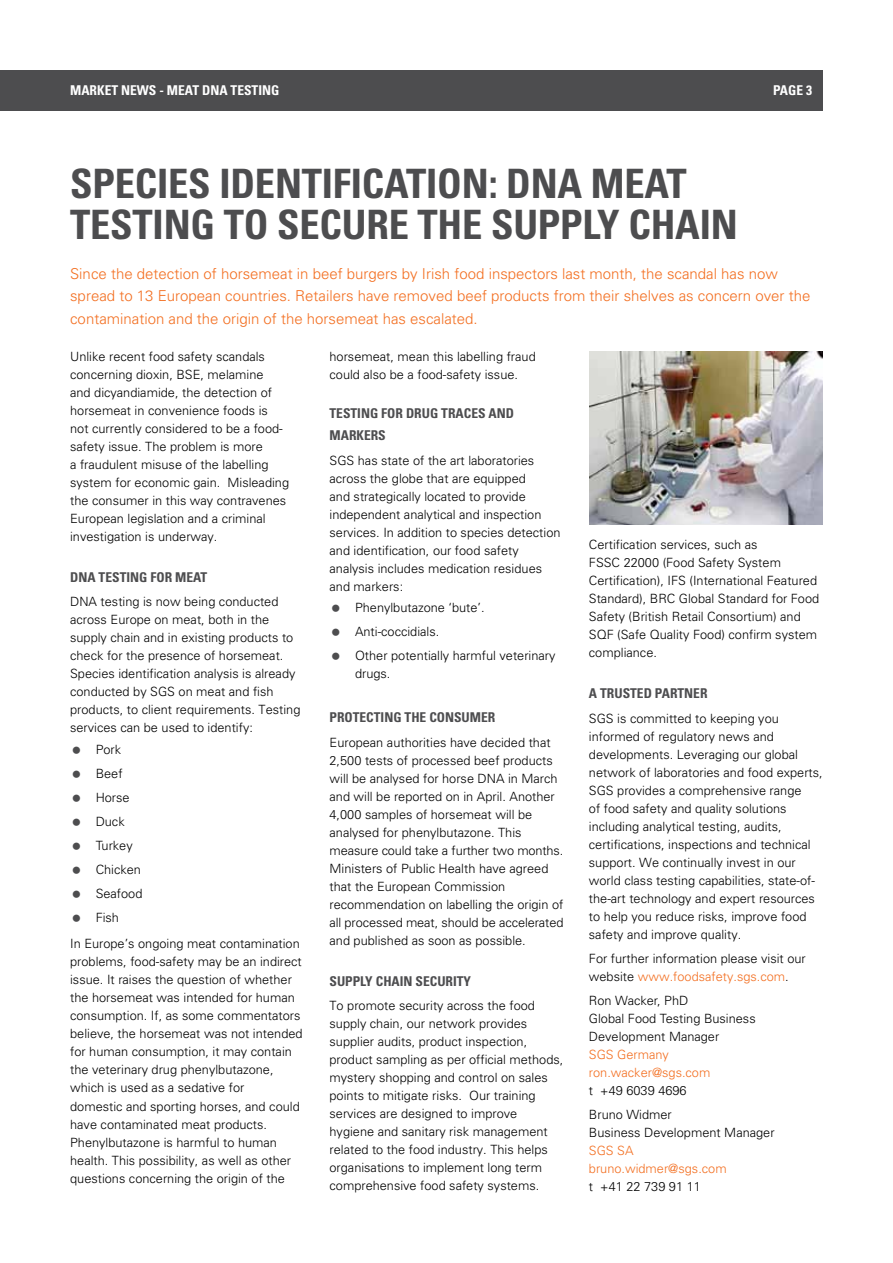
<style>
.page{position:relative;width:893px;height:1263px;background:#fff}
.page>*{position:absolute;margin:0;border:0;box-sizing:border-box;transform-origin:0 0}
.t1{font:700 condensed 40.5px/40.5px "Univers";letter-spacing:-.005em;color:#4d4d4f}
.t2{font:300 15px/22.5px "Univers";color:#f36f21}
.t3{font:700 condensed 13.5px "Univers";color:#4d4d4f}
.t4{font:700 condensed 13.5px "Univers";color:#fff}
.t5{font:300 12.75px/18px "Univers";color:#000}
.t6{font:300 12.75px/18px "Univers";color:#f36f21}
.s1{color:#f36f21}
</style>
<div class="page">
<div style="left:0;top:70px;width:823px;height:41px;background:#4d4d4f"></div>
<img style="left:589px;top:351px;width:234px;height:173px">
<p class="t4" style="left:70px;top:82px;width:211px">MARKET NEWS - MEAT DNA TESTING</p>
<p class="t4" style="left:773px;top:82px;width:41px">PAGE 3</p>
<h1 class="t1" style="left:70px;top:164px;width:462px">SPECIES IDENTIFICATION: DNA</h1>
<h1 class="t1" style="left:70px;top:164px;width:669px;text-indent:521px">MEAT<br>TESTING TO SECURE THE SUPPLY CHAIN</h1>
<p class="t2" style="left:70px;top:262px;width:742px">Since the detection of horsemeat in beef burgers by Irish food inspectors last month, the scandal has now spread to 13 European countries. Retailers have removed beef products from their shelves as concern over the contamination and the origin of the horsemeat has escalated.</p>
<p class="t5" style="left:70px;top:347px;width:220px">Unlike recent food safety scandals concerning dioxin, BSE, melamine<br>and dicyandiamide, the detection of horsemeat in convenience foods is not currently considered to be a food&shy;safety issue. The problem is more<br>a fraudulent misuse of the labelling system for economic gain. Misleading the consumer in this way contravenes European legislation and a criminal investigation is underway.</p>
<p class="t3" style="left:70px;top:569px;width:10px">DNA</p>
<p class="t3" style="left:99px;top:569px;width:8px">TESTING</p>
<p class="t3" style="left:150px;top:569px;width:8px">FOR</p>
<p class="t3" style="left:175px;top:569px;width:9px">MEAT</p>
<p class="t5" style="left:70px;top:593px;width:232px">DNA testing is now being conducted across Europe on meat, both in the supply chain and in existing products to check for the presence of horsemeat.<br>Species identification analysis is already conducted by SGS on meat and fish products, to client requirements. Testing services can be used to identify:</p>
<p class="t5" style="left:96px;top:738px;width:48px;line-height:24px">Pork<br>Beef<br>Horse<br>Duck<br>Turkey<br>Chicken<br>Seafood<br>Fish</p>
<p class="t5" style="left:70px;top:935px;width:234px">In Europe’s ongoing meat contamination problems, food-safety may be an indirect issue. It raises the question of whether the horsemeat was intended for human consumption. If, as some commentators believe, the horsemeat was not intended for human consumption, it may contain the veterinary drug phenylbutazone, which is used as a sedative for<br>domestic and sporting horses, and could have contaminated meat products.<br>Phenylbutazone is harmful to human health. This possibility, as well as other questions concerning the origin of the</p>
<p class="t5" style="left:330px;top:347px;width:208px">horsemeat, mean this labelling fraud could also be a food-safety issue.</p>
<p class="t3" style="left:330px;top:405px;width:8px">TESTING</p>
<p class="t3" style="left:381px;top:405px;width:8px">FOR</p>
<p class="t3" style="left:406px;top:405px;width:9px">DRUG</p>
<p class="t3" style="left:441px;top:405px;width:9px">TRACES</p>
<p class="t3" style="left:489px;top:405px;width:10px">AND</p>
<p class="t3" style="left:330px;top:427px;width:9px">MARKERS</p>
<p class="t5" style="left:330px;top:451px;width:232px">SGS has state of the art laboratories across the globe that are equipped<br>and strategically located to provide independent analytical and inspection services. In addition to species detection and identification, our food safety analysis includes medication residues and markers:</p>
<p class="t5" style="left:355px;top:596px;width:202px;line-height:24px">Phenylbutazone ‘bute’.<br>Anti-coccidials.<br>Other potentially harmful veterinary</p>
<p class="t5" style="left:355px;top:665px;width:37px">drugs.</p>
<p class="t3" style="left:330px;top:709px;width:9px">PROTECTING</p>
<p class="t3" style="left:405px;top:709px;width:34px">THE CONSUMER</p>
<p class="t5" style="left:330px;top:733px;width:235px">European authorities have decided that 2,500 tests of processed beef products will be analysed for horse DNA in March and will be reported on in April. Another 4,000 samples of horsemeat will be analysed for phenylbutazone. This measure could take a further two months.<br>Ministers of Public Health have agreed that the European Commission recommendation on labelling the origin of all processed meat, should be accelerated and published as soon as possible.</p>
<p class="t3" style="left:330px;top:972px;width:9px">SUPPLY</p>
<p class="t3" style="left:376px;top:972px;width:24px">CHAIN</p>
<p class="t3" style="left:416px;top:972px;width:8px">SECURITY</p>
<p class="t5" style="left:330px;top:997px;width:235px">To promote security across the food supply chain, our network provides supplier audits, product inspection, product sampling as per official methods, mystery shopping and control on sales points to mitigate risks. Our training services are designed to improve hygiene and sanitary risk management related to the food industry. This helps organisations to implement long term comprehensive food safety systems.</p>
<p class="t5" style="left:589px;top:535px;width:232px">Certification services, such as<br>FSSC 22000 (Food Safety System Certification), IFS (International Featured Standard), BRC Global Standard for Food Safety (British Retail Consortium) and SQF (Safe Quality Food) confirm system compliance.</p>
<p class="t3" style="left:589px;top:685px;width:20px">ATRUSTED</p>
<p class="t3" style="left:655px;top:685px;width:9px">PARTNER</p>
<p class="t5" style="left:589px;top:709px;width:235px">SGS is committed to keeping you informed of regulatory news and developments. Leveraging our global network of laboratories and food experts, SGS provides a comprehensive range<br>of food safety and quality solutions including analytical testing, audits, certifications, inspections and technical support. We continually invest in our world class testing capabilities, state-of&shy;the-art technology and expert resources to help you reduce risks, improve food safety and improve quality.</p>
<p class="t5" style="left:589px;top:949px;width:218px">For further information please visit our website <span class="s1">www.foodsafety.sgs.com</span>.</p>
<p class="t5" style="left:589px;top:991px;width:168px">Ron Wacker, PhD<br>Global Food Testing Business<br>Development Manager</p>
<p class="t6" style="left:589px;top:1045px;width:123px">SGS Germany ron.wacker@sgs.com</p>
<p class="t5" style="left:589px;top:1078px;width:99px;line-height:24px">t +49 6039 4696<br>Bruno Widmer</p>
<p class="t5" style="left:589px;top:1123px;width:187px">Business Development Manager</p>
<p class="t6" style="left:589px;top:1141px;width:139px">SGS SA bruno.widmer@sgs.com</p>
<p class="t5" style="left:589px;top:1177px;width:113px">t +41 22 739 91 11</p>
</div>
